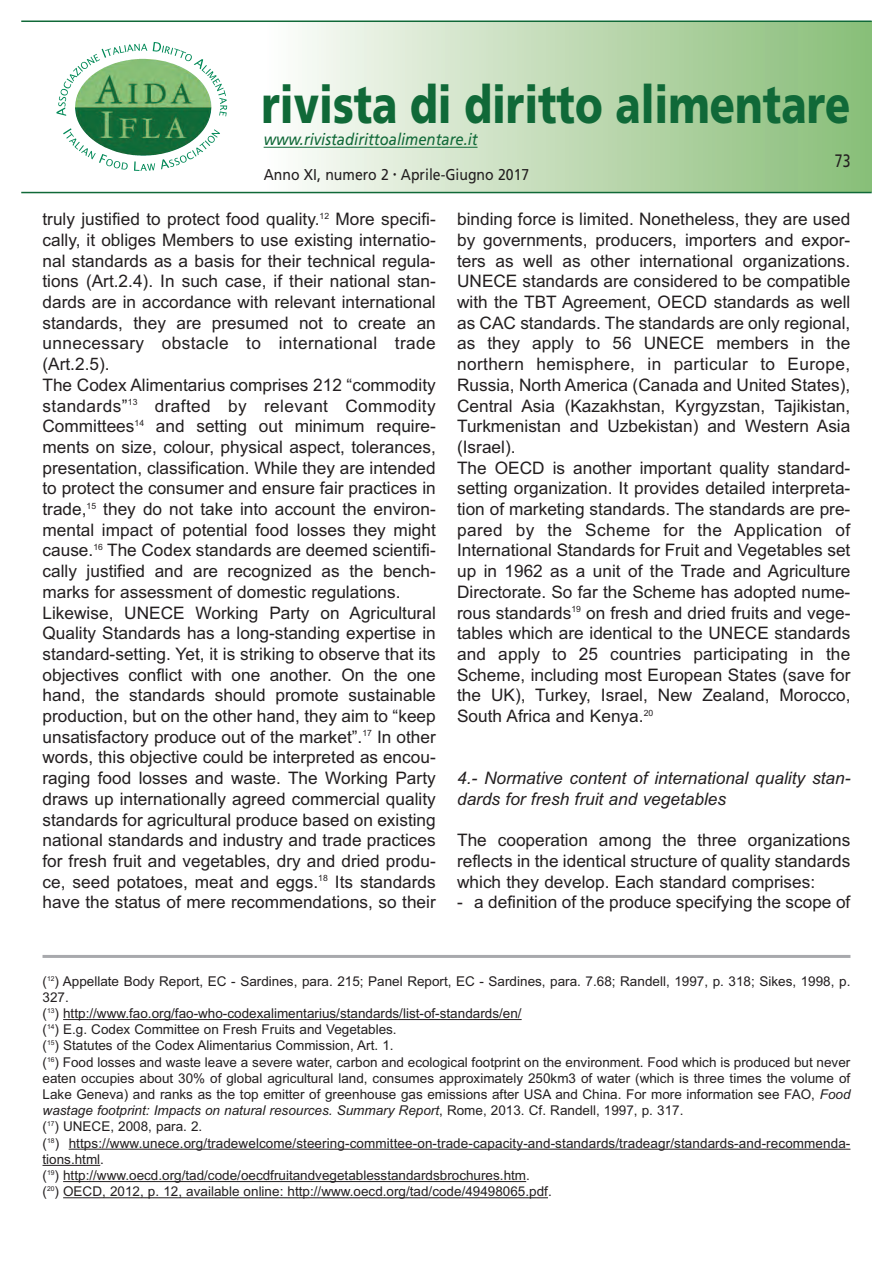
<style>
.page{position:relative;width:893px;height:1263px;background:#fff}
.page>*{position:absolute;margin:0;border:0;box-sizing:border-box;transform-origin:0 0}
.t1{font:900 52.5px "Frutiger";color:#106938;scale:.79 1}
.t2{font:18px "Frutiger";color:#231f20;scale:.78 1}
.t3{font:17.25px/20.7px "Arial";color:#231f20}
.t4{font:italic 17.25px/20.7px "Arial";color:#231f20}
.t5{font:italic 16.5px "Frutiger";color:#106938;scale:.9 1}
.t6{font:15.6px "Frutiger";color:#231f20;scale:.9 1}
.t7{font:13.5px/16.2px "Arial";color:#231f20}
.s1{font-style:italic}
</style>
<div class="page">
<div style="left:264px;top:21px;width:608px;height:170px;background:linear-gradient(to right,#fdfcfa,#87bc76)"></div>
<hr style="left:21px;top:21px;width:851px;height:1px;background:#106938">
<hr style="left:21px;top:192px;width:851px;height:1px;background:#106938">
<hr style="left:264px;top:147px;width:214px;height:1px;background:#106938">
<hr style="left:43px;top:955px;width:807px;height:3px;background:#a8a9ad">
<hr style="left:63px;top:1019px;width:459px;height:1px;background:#231f20">
<hr style="left:69px;top:1149px;width:777px;height:1px;background:#231f20">
<hr style="left:43px;top:1165px;width:57px;height:1px;background:#231f20">
<hr style="left:63px;top:1181px;width:463px;height:1px;background:#231f20">
<hr style="left:63px;top:1197px;width:485px;height:1px;background:#231f20">
<img style="left:147px;top:59px;width:6px;height:37px">
<svg style="left:63px;top:128px;width:65px;height:42px"></svg>
<svg style="left:134px;top:161px;width:21px;height:10px"></svg>
<svg style="left:161px;top:129px;width:59px;height:40px"></svg>
<svg style="left:56px;top:44px;width:91px;height:72px"></svg>
<svg style="left:153px;top:42px;width:74px;height:74px"></svg>
<h1 class="t1" style="left:262px;top:84px;width:747px">rivista di diritto alimentare</h1>
<p class="t5" style="left:264px;top:133px;width:239px">www.rivistadirittoalimentare.it</p>
<p class="t6" style="left:264px;top:168px;width:297px">Anno XI, numero 2 <sup>•</sup> Aprile-Giugno 2017</p>
<p class="t2" style="left:835px;top:153px;width:22px">73</p>
<p class="t3" style="left:43px;top:209px;width:395px">truly justified to protect food quality.<sup>12</sup> More specifi&shy;cally, it obliges Members to use existing internatio&shy;nal standards as a basis for their technical regula&shy;tions (Art.2.4). In such case, if their national stan&shy;dards are in accordance with relevant international standards, they are presumed not to create an unnecessary obstacle to international trade (Art.2.5).<br>The Codex Alimentarius comprises 212 “commodity standards”<sup>13</sup> drafted by relevant Commodity Committees<sup>14</sup> and setting out minimum require&shy;ments on size, colour, physical aspect, tolerances, presentation, classification. While they are intended to protect the consumer and ensure fair practices in trade,<sup>15</sup> they do not take into account the environ&shy;mental impact of potential food losses they might cause.<sup>16</sup> The Codex standards are deemed scientifi&shy;cally justified and are recognized as the bench&shy;marks for assessment of domestic regulations.<br>Likewise, UNECE Working Party on Agricultural quality Standards has a long-standing expertise in standard-setting. Yet, it is striking to observe that its objectives conflict with one another. On the one hand, the standards should promote sustainable production, but on the other hand, they aim to “keep unsatisfactory produce out of the market”.<sup>17</sup> In other words, this objective could be interpreted as encou&shy;raging food losses and waste. The Working Party draws up internationally agreed commercial quality standards for agricultural produce based on existing national standards and industry and trade practices for fresh fruit and vegetables, dry and dried produ&shy;ce, seed potatoes, meat and eggs.<sup>18</sup> Its standards have the status of mere recommendations, so their</p>
<p class="t3" style="left:457px;top:209px;width:395px">binding force is limited. Nonetheless, they are used by governments, producers, importers and expor&shy;ters as well as other international organizations.<br>UNECE standards are considered to be compatible with the TBT Agreement, OECD standards as well as CAC standards. The standards are only regional, as they apply to 56 UNECE members in the northern hemisphere, in particular to Europe, Russia, North America (Canada and United States), Central Asia (kazakhstan, kyrgyzstan, Tajikistan, Turkmenistan and Uzbekistan) and Western Asia (Israel).<br>The OECD is another important quality standard&shy;setting organization. It provides detailed interpreta&shy;tion of marketing standards. The standards are pre&shy;pared by the Scheme for the Application of International Standards for Fruit and vegetables set up in 1962 as a unit of the Trade and Agriculture Directorate. So far the Scheme has adopted nume&shy;rous standards<sup>19</sup> on fresh and dried fruits and vege&shy;tables which are identical to the UNECE standards and apply to 25 countries participating in the Scheme, including most European States (save for the Uk), Turkey, Israel, New zealand, Morocco, South Africa and kenya.<sup>20</sup></p>
<p class="t4" style="left:457px;top:768px;width:394px">4.- Normative content of international quality stan&shy;dards for fresh fruit and vegetables</p>
<p class="t3" style="left:457px;top:830px;width:395px;text-align:justify">The cooperation among the three organizations reflects in the identical structure of quality standards which they develop. Each standard comprises:</p>
<p class="t3" style="left:457px;top:892px;width:395px">- a definition of the produce specifying the scope of</p>
<p class="t7" style="left:43px;top:973px;width:809px">(<sup>12</sup>) Appellate Body Report, EC - Sardines, para. 215; Panel Report, EC - Sardines, para. 7.68; Randell, 1997, p. 318; Sikes, 1998, p.<br>327.<br>(<sup>13</sup>) http://www.fao.org/fao-who-codexalimentarius/standards/list-of-standards/en/<br>(<sup>14</sup>) E.g. Codex Committee on Fresh Fruits and vegetables.<br>(<sup>15</sup>) Statutes of the Codex Alimentarius Commission, Art. 1.<br>(<sup>16</sup>) Food losses and waste leave a severe water, carbon and ecological footprint on the environment. Food which is produced but never eaten occupies about 30% of global agricultural land, consumes approximately 250km3 of water (which is three times the volume of Lake Geneva) and ranks as the top emitter of greenhouse gas emissions after USA and China. For more information see FAO, <span class="s1">Food wastage footprint: Impacts on natural resources. Summary Report</span>, Rome, 2013. Cf. Randell, 1997, p. 317.<br>(<sup>17</sup>) UNECE, 2008, para. 2.<br>(<sup>18</sup>) https://www.unece.org/tradewelcome/steering-committee-on-trade-capacity-and-standards/tradeagr/standards-and-recommenda&shy;tions.html.<br>(<sup>19</sup>) http://www.oecd.org/tad/code/oecdfruitandvegetablesstandardsbrochures.htm.<br>(<sup>20</sup>) OECD, 2012, p. 12, available online: http://www.oecd.org/tad/code/49498065.pdf.</p>
</div>
